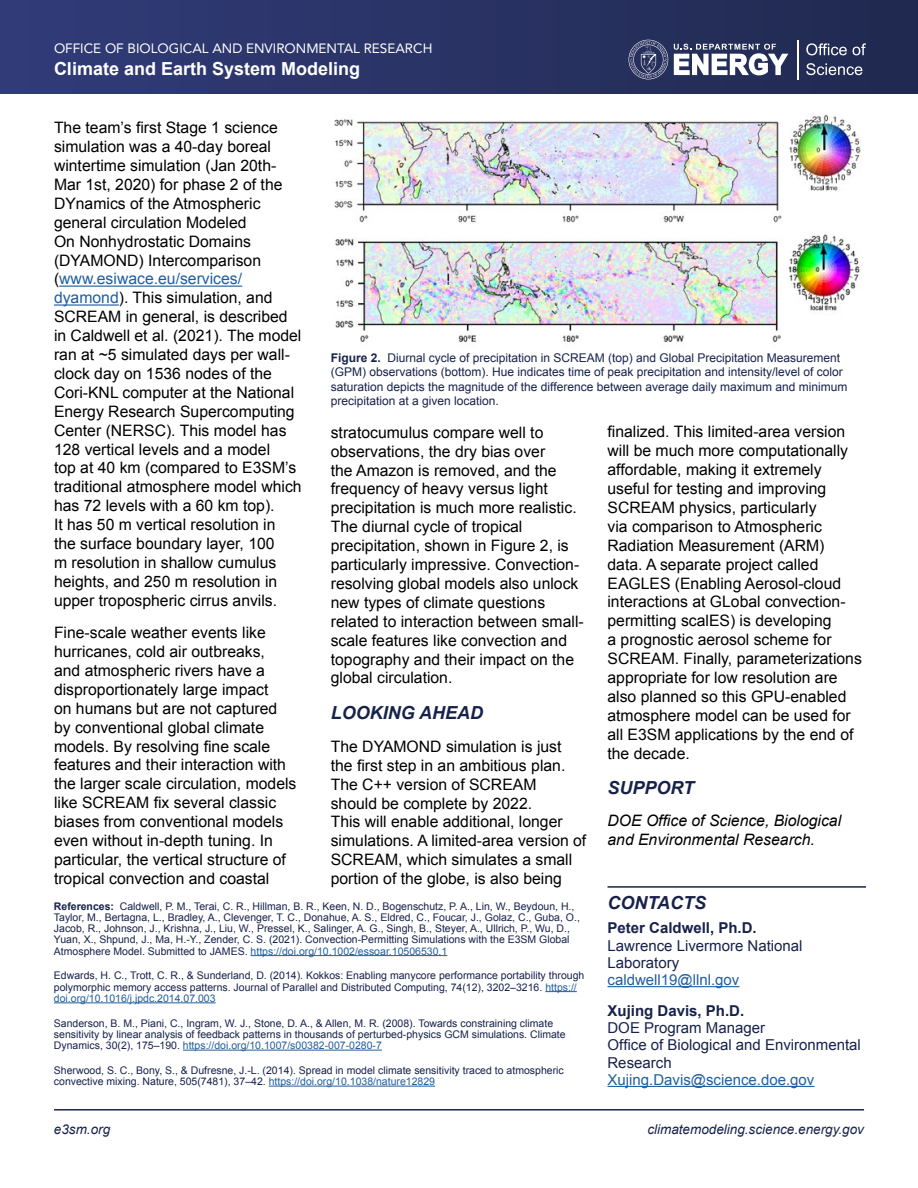
<style>
.page{position:relative;width:918px;height:1188px;background:#fff}
.page>*{position:absolute;margin:0;border:0;box-sizing:border-box;transform-origin:0 0}
.t1{font:700 18px "Arial";color:#fff}
.Body_text{font:italic 700 18px "Arial";color:#17224b}
.Heading{font:italic 700 18px "Arial";color:#17224b}
.Body_text-2{font:15.75px/18.9px "Arial";color:#000}
.Body_text-3{font:italic 15.75px/18.9px "Arial";color:#000}
.Body_text-4{font:15px/17.2px "Arial";color:#17224b}
.t2{font:13.5px "Avenir";color:#fff}
.t3{font:italic 13.5px "Arial";color:#17224b}
.t4{font:12px/14.4px "Arial";color:#17224b}
.t5{font:10.5px/11.2px "Arial";color:#17224b}
.s1{color:#215e9e}
.s2{font-weight:700}
</style>
<div class="page">
<div style="left:0;top:0;width:918px;height:94px;background:linear-gradient(to right,#313b78,#212a50)"></div>
<svg style="left:674px;top:44px;width:114px;height:31px"></svg>
<svg style="left:629px;top:40px;width:39px;height:39px;background:#4b5378"></svg>
<svg style="left:806px;top:43px;width:41px;height:12px"></svg>
<svg style="left:853px;top:43px;width:13px;height:12px"></svg>
<svg style="left:806px;top:63px;width:56px;height:12px"></svg>
<hr style="left:797px;top:40px;width:1px;height:39px;background:#fff">
<hr style="left:54px;top:1109px;width:810px;height:2px;background:#17224b">
<hr style="left:608px;top:886px;width:258px;height:2px;background:#17224b">
<hr style="left:59px;top:286px;width:183px;height:1px;background:#215e9e">
<hr style="left:54px;top:304px;width:65px;height:2px;background:#215e9e">
<hr style="left:608px;top:986px;width:131px;height:1px;background:#215e9e">
<hr style="left:608px;top:1086px;width:207px;height:1px;background:#215e9e">
<img style="left:334px;top:115px;width:527px;height:227px">
<hr style="left:251px;top:955px;width:196px;height:1px;background:#215e9e">
<hr style="left:545px;top:991px;width:32px;height:1px;background:#215e9e">
<hr style="left:54px;top:1002px;width:162px;height:1px;background:#215e9e">
<hr style="left:183px;top:1050px;width:199px;height:1px;background:#215e9e">
<hr style="left:269px;top:1086px;width:166px;height:1px;background:#215e9e">
<p class="t2" style="left:54px;top:38px;width:380px">OFFICE OF BIOLOGICAL AND ENVIRONMENTAL RESEARCH</p>
<p class="t1" style="left:54px;top:57px;width:308px">Climate and Earth System Modeling</p>
<p class="Body_text-2" style="left:54px;top:118px;width:249px">The team’s first Stage 1 science simulation was a 40-day boreal wintertime simulation (Jan 20th-<br>Mar 1st, 2020) for phase 2 of the<br>DYnamics of the Atmospheric general circulation Modeled<br>On Nonhydrostatic Domains (DYAMOND) Intercomparison (<span class="s1">www.esiwace.eu/services/ dyamond</span>). This simulation, and<br>SCREAM in general, is described in Caldwell et al. (2021). The model ran at ~5 simulated days per wall&shy;clock day on 1536 nodes of the<br>Cori-KNL computer at the National<br>Energy Research Supercomputing<br>Center (NERSC). This model has<br>128 vertical levels and a model<br>top at 40 km (compared to E3SM’s traditional atmosphere model which has 72 levels with a 60 km top).<br>It has 50 m vertical resolution in<br>the surface boundary layer, 100<br>m resolution in shallow cumulus heights, and 250 m resolution in upper tropospheric cirrus anvils.</p>
<p class="Body_text-2" style="left:54px;top:623px;width:244px">Fine-scale weather events like hurricanes, cold air outbreaks,<br>and atmospheric rivers have a disproportionately large impact<br>on humans but are not captured by conventional global climate models. By resolving fine scale features and their interaction with the larger scale circulation, models like SCREAM fix several classic biases from conventional models even without in-depth tuning. In particular, the vertical structure of tropical convection and coastal</p>
<p class="t4" style="left:331px;top:351px;width:518px"><span class="s2">Figure 2.</span> Diurnal cycle of precipitation in SCREAM (top) and Global Precipitation Measurement (GPM) observations (bottom). Hue indicates time of peak precipitation and intensity/level of color saturation depicts the magnitude of the difference between average daily maximum and minimum precipitation at a given location.</p>
<p class="Body_text-2" style="left:331px;top:423px;width:254px">stratocumulus compare well to observations, the dry bias over<br>the Amazon is removed, and the frequency of heavy versus light precipitation is much more realistic.<br>The diurnal cycle of tropical precipitation, shown in Figure 2, is particularly impressive. Convection&shy;resolving global models also unlock new types of climate questions related to interaction between small&shy;scale features like convection and topography and their impact on the global circulation.</p>
<p class="Body_text" style="left:331px;top:701px;width:154px">LOOKING AHEAD</p>
<p class="Body_text-2" style="left:331px;top:737px;width:257px">The DYAMOND simulation is just the first step in an ambitious plan.<br>The C++ version of SCREAM should be complete by 2022.<br>This will enable additional, longer simulations. A limited-area version of<br>SCREAM, which simulates a small portion of the globe, is also being</p>
<p class="Body_text-2" style="left:608px;top:423px;width:256px">finalized. This limited-area version will be much more computationally affordable, making it extremely useful for testing and improving<br>SCREAM physics, particularly<br>via comparison to Atmospheric<br>Radiation Measurement (ARM) data. A separate project called<br>EAGLES (Enabling Aerosol-cloud interactions at GLobal convection&shy;permitting scalES) is developing<br>a prognostic aerosol scheme for<br>SCREAM. Finally, parameterizations appropriate for low resolution are also planned so this GPU-enabled atmosphere model can be used for all E3SM applications by the end of the decade.</p>
<p class="Body_text" style="left:608px;top:776px;width:88px">SUPPORT</p>
<p class="Body_text-3" style="left:608px;top:811px;width:235px">DOE Office of Science, Biological and Environmental Research.</p>
<p class="t5" style="left:54px;top:900px;width:528px"><span class="s2">References:</span> Caldwell, P. M., Terai, C. R., Hillman, B. R., Keen, N. D., Bogenschutz, P. A., Lin, W., Beydoun, H., Taylor, M., Bertagna, L., Bradley, A., Clevenger, T. C., Donahue, A. S., Eldred, C., Foucar, J., Golaz, C., Guba, O., Jacob, R., Johnson, J., Krishna, J., Liu, W., Pressel, K., Salinger, A. G., Singh, B., Steyer, A., Ullrich, P., Wu, D., Yuan, X., Shpund, J., Ma, H.-Y., Zender, C. S. (2021). Convection-Permitting Simulations with the E3SM Global Atmosphere Model. Submitted to JAMES. <span class="s1">https://doi.org/10.1002/essoar.10506530.1</span></p>
<p class="t5" style="left:54px;top:970px;width:532px">Edwards, H. C., Trott, C. R., &amp; Sunderland, D. (2014). Kokkos: Enabling manycore performance portability through polymorphic memory access patterns. Journal of Parallel and Distributed Computing, 74(12), 3202–3216. <span class="s1">https:// doi.org/10.1016/j.jpdc.2014.07.003</span></p>
<p class="t5" style="left:54px;top:1017px;width:513px">Sanderson, B. M., Piani, C., Ingram, W. J., Stone, D. A., &amp; Allen, M. R. (2008). Towards constraining climate sensitivity by linear analysis of feedback patterns in thousands of perturbed-physics GCM simulations. Climate<br>Dynamics, 30(2), 175–190. <span class="s1">https://doi.org/10.1007/s00382-007-0280-7</span></p>
<p class="t5" style="left:54px;top:1065px;width:511px">Sherwood, S. C., Bony, S., &amp; Dufresne, J.-L. (2014). Spread in model climate sensitivity traced to atmospheric convective mixing. Nature, 505(7481), 37–42. <span class="s1">https://doi.org/10.1038/nature12829</span></p>
<p class="t3" style="left:54px;top:1120px;width:58px">e3sm.org</p>
<p class="Heading" style="left:608px;top:891px;width:100px">CONTACTS</p>
<p class="Body_text-4" style="left:608px;top:920px;width:197px"><span class="s2">Peter Caldwell, Ph.D.<br></span>Lawrence Livermore National<br>Laboratory <span class="s1">caldwell19@llnl.gov</span></p>
<p class="Body_text-4" style="left:608px;top:1002px;width:255px"><span class="s2">Xujing Davis, Ph.D.<br></span>DOE Program Manager<br>Office of Biological and Environmental<br>Research<br><span class="s1">Xujing.Davis@science.doe.gov</span></p>
<p class="t3" style="left:647px;top:1120px;width:218px">climatemodeling.science.energy.gov</p>
</div>
